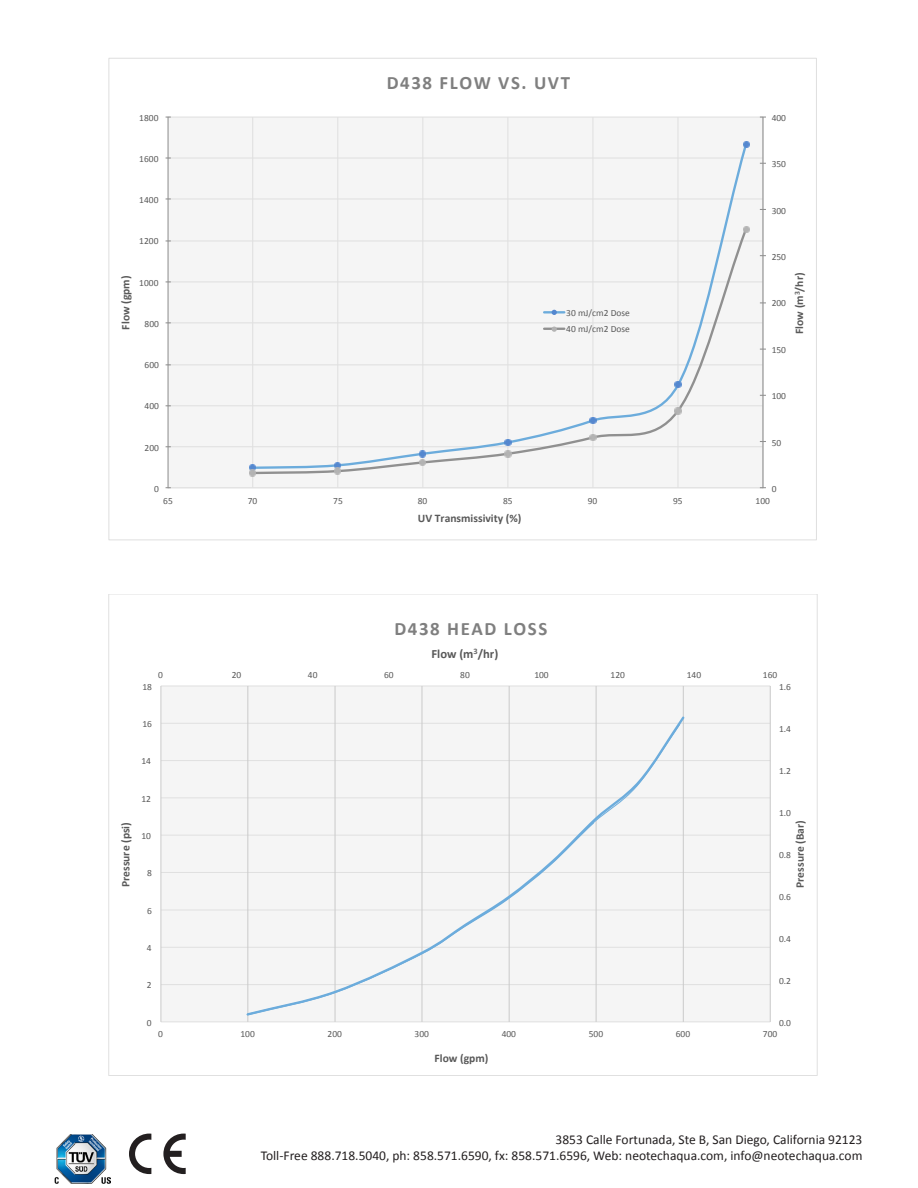
<style>
.page{position:relative;width:918px;height:1188px;background:#fff}
.page>*{position:absolute;margin:0;border:0;box-sizing:border-box;transform-origin:0 0}
.t1{font:700 18.9px "Calibri";letter-spacing:.085em;color:#7f7f7f}
.t2{font:13.5px/16.2px "Calibri";color:#231f20;text-align:right}
.t3{font:700 12.6px "Calibri";color:#595959}
.t4{font:700 11.55px "Calibri";color:#595959}
.t5{font:9.45px/16.5px "Calibri";color:#595959}
</style>
<div class="page">
<img style="left:54px;top:1134px;width:56px;height:49px">
<svg style="left:163px;top:1134px;width:23px;height:40px"></svg>
<svg style="left:129px;top:1134px;width:22px;height:40px"></svg>
<div style="left:168px;top:117px;width:595px;height:371px;background:#f4f4f4"></div>
<hr style="left:168px;top:487px;width:595px;height:1px;background:#e0e0e0">
<hr style="left:168px;top:446px;width:595px;height:1px;background:#e0e0e0">
<hr style="left:168px;top:405px;width:595px;height:1px;background:#e0e0e0">
<hr style="left:168px;top:364px;width:595px;height:1px;background:#e0e0e0">
<hr style="left:168px;top:322px;width:595px;height:1px;background:#e0e0e0">
<hr style="left:168px;top:281px;width:595px;height:1px;background:#e0e0e0">
<hr style="left:168px;top:240px;width:595px;height:1px;background:#e0e0e0">
<hr style="left:168px;top:198px;width:595px;height:1px;background:#e0e0e0">
<hr style="left:168px;top:157px;width:595px;height:2px;background:#e0e0e0">
<hr style="left:168px;top:117px;width:595px;height:1px;background:#e0e0e0">
<hr style="left:252px;top:117px;width:1px;height:371px;background:#e0e0e0">
<hr style="left:337px;top:117px;width:1px;height:371px;background:#e0e0e0">
<hr style="left:422px;top:117px;width:1px;height:371px;background:#e0e0e0">
<hr style="left:507px;top:117px;width:1px;height:371px;background:#e0e0e0">
<hr style="left:592px;top:117px;width:1px;height:371px;background:#e0e0e0">
<hr style="left:677px;top:117px;width:1px;height:371px;background:#e0e0e0">
<hr style="left:762px;top:117px;width:1px;height:371px;background:#909090">
<hr style="left:168px;top:117px;width:1px;height:371px;background:#909090">
<svg style="left:253px;top:226px;width:493px;height:249px"></svg>
<svg style="left:590px;top:434px;width:6px;height:6px"></svg>
<svg style="left:675px;top:408px;width:6px;height:6px"></svg>
<svg style="left:743px;top:226px;width:6px;height:7px"></svg>
<svg style="left:249px;top:464px;width:8px;height:12px"></svg>
<svg style="left:334px;top:460px;width:8px;height:14px"></svg>
<svg style="left:419px;top:449px;width:8px;height:17px"></svg>
<svg style="left:504px;top:437px;width:8px;height:20px"></svg>
<svg style="left:589px;top:415px;width:8px;height:9px"></svg>
<svg style="left:674px;top:379px;width:8px;height:9px"></svg>
<svg style="left:743px;top:141px;width:7px;height:7px"></svg>
<hr style="left:544px;top:311px;width:20px;height:3px;background:#6cacdc">
<svg style="left:552px;top:310px;width:5px;height:5px"></svg>
<hr style="left:544px;top:328px;width:20px;height:2px;background:#909090">
<svg style="left:552px;top:327px;width:5px;height:5px"></svg>
<div style="left:161px;top:686px;width:609px;height:336px;background:#f4f4f4"></div>
<hr style="left:161px;top:1022px;width:609px;height:1px;background:#e0e0e0">
<hr style="left:161px;top:984px;width:609px;height:1px;background:#e0e0e0">
<hr style="left:161px;top:947px;width:609px;height:1px;background:#e0e0e0">
<hr style="left:161px;top:910px;width:609px;height:1px;background:#e0e0e0">
<hr style="left:161px;top:872px;width:609px;height:1px;background:#e0e0e0">
<hr style="left:161px;top:835px;width:609px;height:1px;background:#e0e0e0">
<hr style="left:161px;top:798px;width:609px;height:1px;background:#e0e0e0">
<hr style="left:161px;top:760px;width:609px;height:1px;background:#e0e0e0">
<hr style="left:161px;top:723px;width:609px;height:1px;background:#e0e0e0">
<hr style="left:161px;top:686px;width:609px;height:1px;background:#e0e0e0">
<hr style="left:161px;top:686px;width:1px;height:336px;background:#cacaca">
<hr style="left:248px;top:686px;width:1px;height:336px;background:#cacaca">
<hr style="left:335px;top:686px;width:1px;height:336px;background:#cacaca">
<hr style="left:422px;top:686px;width:1px;height:336px;background:#cacaca">
<hr style="left:509px;top:686px;width:1px;height:336px;background:#cacaca">
<hr style="left:596px;top:686px;width:1px;height:336px;background:#cacaca">
<hr style="left:683px;top:686px;width:1px;height:336px;background:#cacaca">
<hr style="left:770px;top:686px;width:1px;height:336px;background:#cacaca">
<svg style="left:245px;top:714px;width:442px;height:303px"></svg>
<svg style="left:593px;top:723px;width:88px;height:100px"></svg>
<svg style="left:245px;top:821px;width:350px;height:195px"></svg>
<p class="t5" style="left:139px;top:109px;width:21px">1800</p>
<p class="t1" style="left:387px;top:71px;width:185px">D438 FLOW VS. UVT</p>
<p class="t5" style="left:772px;top:109px;width:16px">400</p>
<p class="t5" style="left:139px;top:151px;width:21px">1600</p>
<p class="t5" style="left:139px;top:192px;width:21px">1400</p>
<p class="t5" style="left:139px;top:233px;width:21px">1200</p>
<p class="t4" style="left:118px;top:330px;width:55px;rotate:-90deg">Flow (gpm)</p>
<p class="t5" style="left:139px;top:274px;width:21px">1000</p>
<p class="t5" style="left:145px;top:316px;width:16px">800</p>
<p class="t5" style="left:145px;top:357px;width:16px">600</p>
<p class="t5" style="left:145px;top:398px;width:16px">400</p>
<p class="t5" style="left:145px;top:439px;width:16px">200</p>
<p class="t5" style="left:566px;top:305px;width:65px">30 mJ/cm2 Dose<br>40 mJ/cm2 Dose</p>
<p class="t5" style="left:772px;top:156px;width:16px">350</p>
<p class="t5" style="left:772px;top:202px;width:16px">300</p>
<p class="t5" style="left:772px;top:249px;width:16px">250</p>
<p class="t5" style="left:772px;top:295px;width:16px">200</p>
<p class="t5" style="left:772px;top:341px;width:16px">150</p>
<p class="t4" style="left:792px;top:334px;width:63px;rotate:-90deg">Flow (m<sup>3</sup>/hr)</p>
<p class="t5" style="left:772px;top:388px;width:16px">100</p>
<p class="t5" style="left:772px;top:434px;width:11px">50</p>
<p class="t5" style="left:154px;top:481px;width:6px">0</p>
<p class="t5" style="left:772px;top:481px;width:6px">0</p>
<p class="t5" style="left:163px;top:492px;width:11px">65</p>
<p class="t5" style="left:248px;top:492px;width:11px">70</p>
<p class="t5" style="left:333px;top:492px;width:11px">75</p>
<p class="t5" style="left:418px;top:492px;width:11px">80</p>
<p class="t5" style="left:503px;top:492px;width:11px">85</p>
<p class="t5" style="left:588px;top:492px;width:11px">90</p>
<p class="t5" style="left:673px;top:492px;width:11px">95</p>
<p class="t5" style="left:756px;top:492px;width:16px">100</p>
<p class="t4" style="left:418px;top:510px;width:105px">UV Transmissivity (%)</p>
<p class="t1" style="left:394px;top:616px;width:154px">D438 HEAD LOSS</p>
<p class="t3" style="left:431px;top:646px;width:68px">Flow (m<sup>3</sup>/hr)</p>
<p class="t5" style="left:158px;top:667px;width:6px">0</p>
<p class="t5" style="left:232px;top:667px;width:11px">20</p>
<p class="t5" style="left:308px;top:667px;width:11px">40</p>
<p class="t5" style="left:384px;top:667px;width:11px">60</p>
<p class="t5" style="left:460px;top:667px;width:11px">80</p>
<p class="t5" style="left:534px;top:667px;width:16px">100</p>
<p class="t5" style="left:611px;top:667px;width:16px">120</p>
<p class="t5" style="left:687px;top:667px;width:16px">140</p>
<p class="t5" style="left:763px;top:667px;width:16px">160</p>
<p class="t5" style="left:142px;top:678px;width:11px">18</p>
<p class="t5" style="left:779px;top:678px;width:13px">1.6</p>
<p class="t5" style="left:142px;top:716px;width:11px">16</p>
<p class="t5" style="left:142px;top:753px;width:11px">14</p>
<p class="t4" style="left:118px;top:887px;width:66px;rotate:-90deg">Pressure (psi)</p>
<p class="t5" style="left:142px;top:790px;width:11px">12</p>
<p class="t5" style="left:142px;top:828px;width:11px">10</p>
<p class="t5" style="left:147px;top:865px;width:6px">8</p>
<p class="t5" style="left:147px;top:902px;width:6px">6</p>
<p class="t5" style="left:147px;top:940px;width:6px">4</p>
<p class="t5" style="left:147px;top:977px;width:6px">2</p>
<p class="t5" style="left:779px;top:720px;width:13px">1.4</p>
<p class="t5" style="left:779px;top:762px;width:13px">1.2</p>
<p class="t5" style="left:779px;top:804px;width:13px">1.0</p>
<p class="t4" style="left:793px;top:888px;width:69px;rotate:-90deg">Pressure (Bar)</p>
<p class="t5" style="left:779px;top:846px;width:13px">0.8</p>
<p class="t5" style="left:779px;top:888px;width:13px">0.6</p>
<p class="t5" style="left:779px;top:930px;width:13px">0.4</p>
<p class="t5" style="left:779px;top:972px;width:13px">0.2</p>
<p class="t5" style="left:147px;top:1014px;width:6px">0</p>
<p class="t5" style="left:779px;top:1014px;width:13px">0.0</p>
<p class="t5" style="left:158px;top:1026px;width:6px">0</p>
<p class="t5" style="left:241px;top:1026px;width:16px">100</p>
<p class="t5" style="left:328px;top:1026px;width:16px">200</p>
<p class="t5" style="left:415px;top:1026px;width:16px">300</p>
<p class="t5" style="left:502px;top:1026px;width:16px">400</p>
<p class="t5" style="left:589px;top:1026px;width:16px">500</p>
<p class="t5" style="left:676px;top:1026px;width:16px">600</p>
<p class="t5" style="left:763px;top:1026px;width:16px">700</p>
<p class="t4" style="left:435px;top:1051px;width:55px">Flow (gpm)</p>
<h2 class="t2" style="left:261px;top:1132px;width:603px">3853 Calle Fortunada, Ste B, San Diego, California 92123<br>Toll-Free 888.718.5040, ph: 858.571.6590, fx: 858.571.6596, Web: neotechaqua.com, info@neotechaqua.com</h2>
</div>
